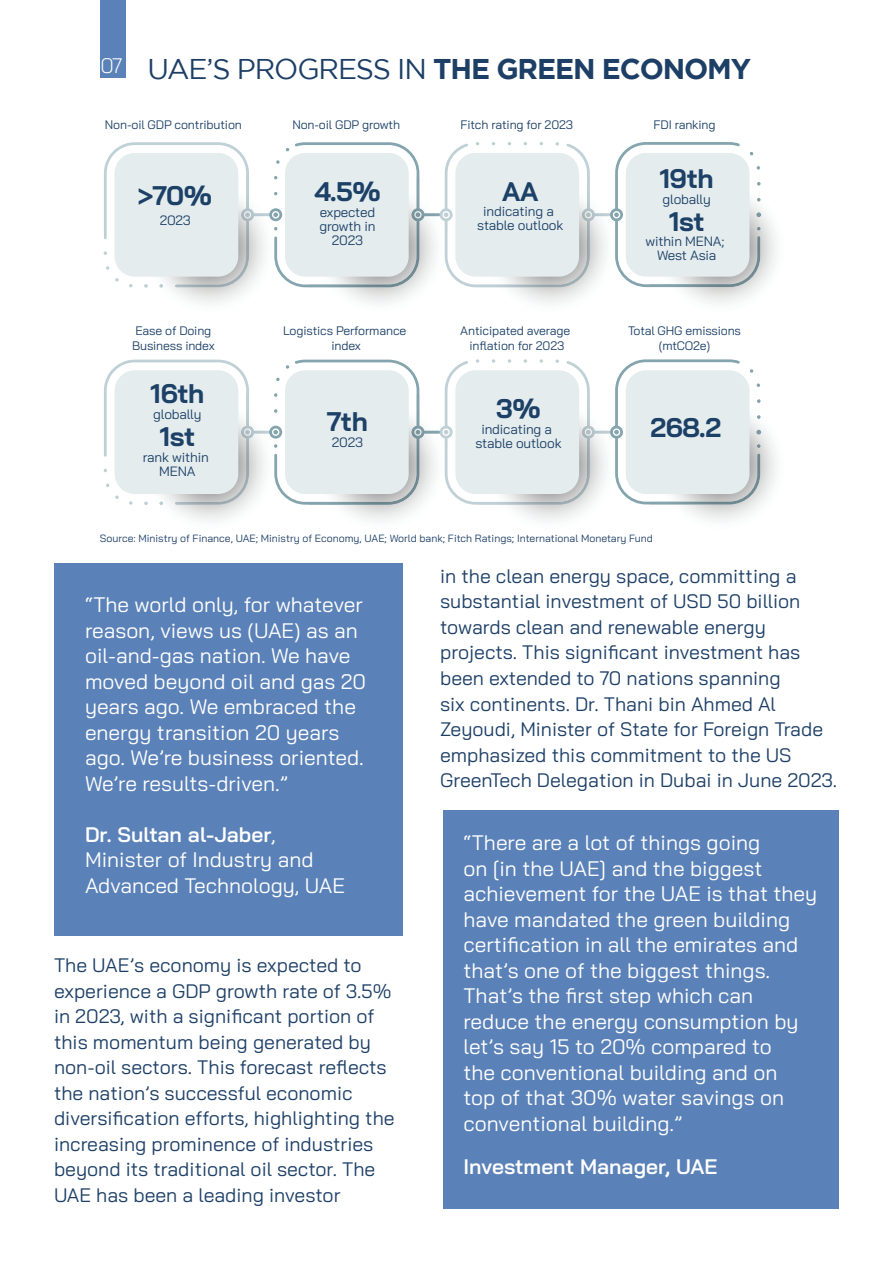
<style>
.page{position:relative;width:893px;height:1263px;background:#fff}
.page>*{position:absolute;margin:0;border:0;box-sizing:border-box;transform-origin:0 0}
.t1{font:28.5px "Gotham";letter-spacing:-.04em;color:#1d3f66}
.t2{font:700 26.85px/42.6px "Bai Jamjuree";letter-spacing:-.01em;color:#1c4066;text-align:center}
.t3{font:21px/25.5px "Bai Jamjuree";color:#fff}
.t4{font:600 21px "Bai Jamjuree";color:#fff}
.t5{font:300 21px "Bai Jamjuree";color:#fff}
.t6{font:19.5px/25.5px "Bai Jamjuree";color:#1d3f66}
.t7{font:13.5px/14px "Bai Jamjuree";letter-spacing:-.01em;color:#1c4066;text-align:center}
.t8{font:12.3px/14.7px "Bai Jamjuree";letter-spacing:-.01em;color:#1c4066;text-align:center}
.t9{font:10.5px "Bai Jamjuree";color:#1d3f66}
.s1{font-weight:700}
.s2{font-weight:600}
</style>
<div class="page">
<div style="left:100px;top:0;width:26px;height:78px;background:#5b82b8"></div>
<div style="left:54px;top:563px;width:349px;height:372px;background:#5b82b8"></div>
<svg style="left:104px;top:142px;width:673px;height:162px"></svg>
<div style="left:626px;top:153px;width:123px;height:124px;background:#e4ecee;border-radius:20px"></div>
<svg style="left:104px;top:359px;width:673px;height:162px"></svg>
<div style="left:626px;top:370px;width:123px;height:124px;background:#e4ecee;border-radius:20px"></div>
<div style="left:443px;top:810px;width:396px;height:399px;background:#5b82b8"></div>
<p class="t5" style="left:100px;top:48px;width:23px">07</p>
<h1 class="t1" style="left:147px;top:53px;width:605px">UAE S’ PROGRESS IN <span class="s1">THE GREEN ECONOMY</span></h1>
<p class="t8" style="left:105px;top:117px;width:138px">Non-oil GDP contribution</p>
<h2 class="t2" style="left:138px;top:175px;width:76px">&lt;70%</h2>
<p class="t7" style="left:160px;top:213px;width:33px">2023</p>
<p class="t8" style="left:292px;top:117px;width:109px">Non-oil GDP growth</p>
<h2 class="t2" style="left:314px;top:170px;width:68px">4.5%</h2>
<p class="t7" style="left:319px;top:205px;width:58px">expected growth in<br>2023</p>
<p class="t8" style="left:461px;top:117px;width:114px">Fitch rating for 2023</p>
<h2 class="t2" style="left:502px;top:170px;width:38px">AA</h2>
<p class="t7" style="left:477px;top:205px;width:88px">indicating a stable outlook</p>
<p class="t8" style="left:654px;top:117px;width:63px">FDI ranking</p>
<h2 class="t2" style="left:660px;top:158px;width:55px">19th<br>1st</h2>
<p class="t7" style="left:663px;top:192px;width:50px">globally</p>
<p class="t7" style="left:645px;top:235px;width:81px">within MENA;<br>West Asia</p>
<p class="t8" style="left:132px;top:323px;width:84px;text-align:left">Ease of Doing<br>Business index</p>
<p class="t8" style="left:283px;top:323px;width:125px">Logistics Performance index</p>
<p class="t8" style="left:460px;top:323px;width:111px">Anticipated average inflation for 2023</p>
<p class="t8" style="left:628px;top:323px;width:115px">Total GHG emissions (mtCO (e2</p>
<h2 class="t2" style="left:151px;top:373px;width:55px">16th<br>1st</h2>
<p class="t7" style="left:153px;top:407px;width:50px">globally</p>
<p class="t7" style="left:143px;top:450px;width:68px">rank within<br>MENA</p>
<h2 class="t2" style="left:327px;top:400px;width:42px">7th</h2>
<p class="t7" style="left:332px;top:435px;width:33px">2023</p>
<h2 class="t2" style="left:496px;top:388px;width:46px">3%</h2>
<p class="t7" style="left:475px;top:422px;width:88px">indicating a stable outlook</p>
<h2 class="t2" style="left:650px;top:407px;width:72px">268.2</h2>
<p class="t9" style="left:100px;top:529px;width:555px">Source: Ministry of Finance, UAE; Ministry of Economy, UAE; World bank; Fitch Ratings; International Monetary Fund</p>
<p class="t3" style="left:85px;top:592px;width:283px">“The world only, for whatever reason, views us (UAE) as an oil-and-gas nation. We have moved beyond oil and gas 20 years ago. We embraced the energy transition 20 years ago. We r e’ business oriented.<br>We r e’ results-driven “.</p>
<p class="t3" style="left:85px;top:821px;width:261px"><span class="s2">Dr. Sultan al-Jaber</span>,<br>Minister of Industry and<br>Advanced Technology, UAE</p>
<p class="t6" style="left:54px;top:952px;width:342px">The UAE s’ economy is expected to experience a GDP growth rate of 3.5% in 2023, with a significant portion of this momentum being generated by non-oil sectors. This forecast reflects the nation s’ successful economic diversification efforts, highlighting the increasing prominence of industries beyond its traditional oil sector. The UAE has been a leading investor</p>
<p class="t6" style="left:440px;top:563px;width:398px">in the clean energy space, committing a substantial investment of USD 50 billion towards clean and renewable energy projects. This significant investment has been extended to 70 nations spanning<br>six continents. Dr. Thani bin Ahmed Al Zeyoudi, Minister of State for Foreign Trade emphasized this commitment to the US GreenTech Delegation in Dubai in June 2023.</p>
<p class="t3" style="left:463px;top:830px;width:355px">“There are a lot of things going<br>on [in the UAE] and the biggest achievement for the UAE is that they have mandated the green building certification in all the emirates and that s’ one of the biggest things.<br>That s’ the first step which can reduce the energy consumption by let s’ say 15 to 20% compared to<br>the conventional building and on<br>top of that 30% water savings on conventional building “.</p>
<p class="t4" style="left:463px;top:1155px;width:255px">Investment Manager, UAE</p>
</div>
